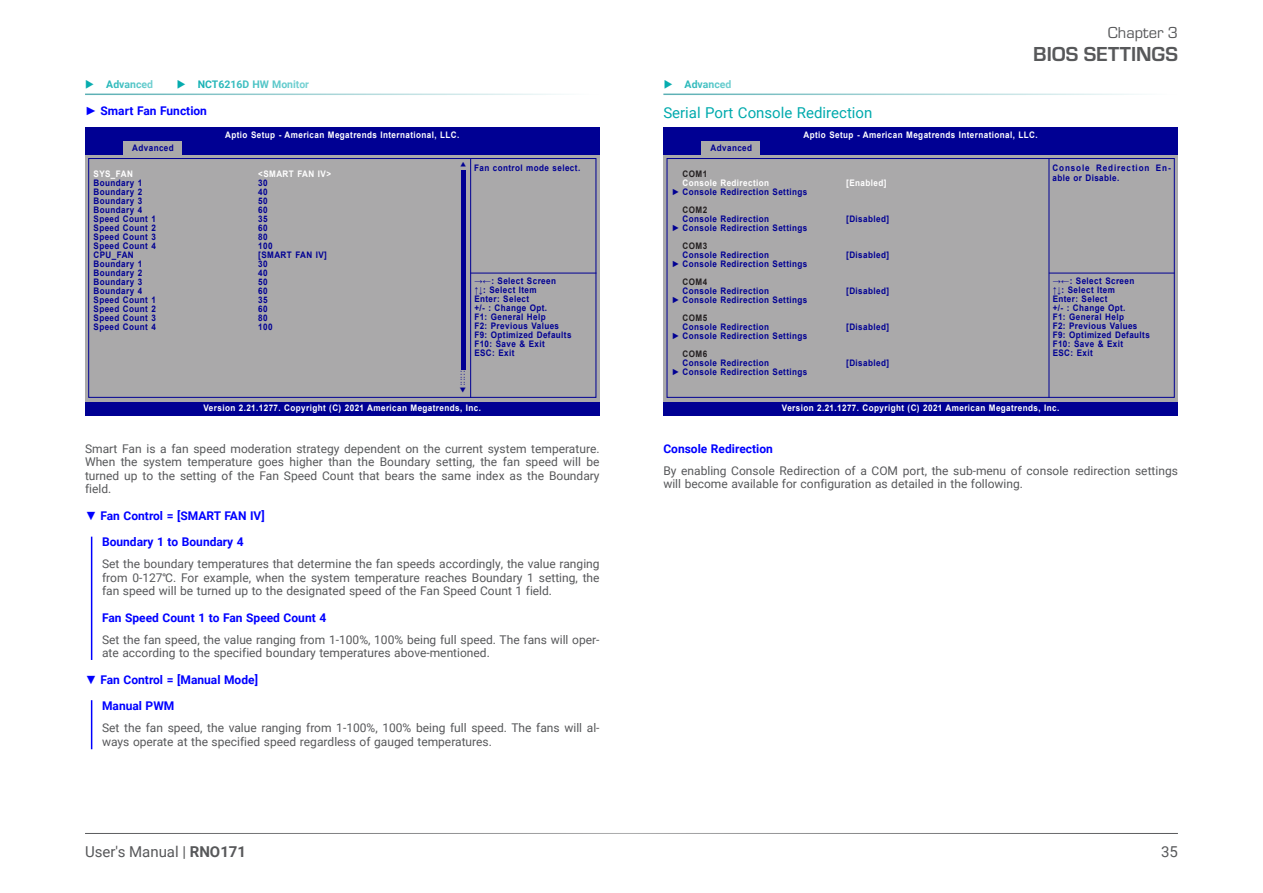
<style>
.page{position:relative;width:1263px;height:893px;background:#fff}
.page>*{position:absolute;margin:0;border:0;box-sizing:border-box;transform-origin:0 0}
.t1{font:700 21px "Eurostile";color:#57585a}
.t2{font:16.5px "Eurostile";color:#57585a}
.Heading_3{font:15px "Roboto";color:#00aaad}
.t3{font:15px "Roboto";color:#57585a}
.Body_Text{font:12px/13.5px "Roboto";color:#57585a}
.BIOS_Item{font:700 12px "Roboto";color:#00f}
.t4{font:700 10.5px "Roboto";color:#00aaad}
.t5{font:700 9px "Arial";letter-spacing:.05em;color:#000093;scale:.9 1}
.t6{font:700 9px "Arial";letter-spacing:.05em;color:#fff;scale:.9 1}
.t7{font:700 9px/9px "Arial";letter-spacing:.11em;color:#000093;scale:.9 1}
.t8{font:700 9px "Arial";letter-spacing:.05em;color:#231f20;scale:.9 1}
.t9{font:9px "Times New Roman";color:#000093}
.s1{font-family:"Tahoma"}
.s2{font-family:"Arial";font-weight:400}
.s3{font-weight:700}
</style>
<div class="page">
<hr style="left:85px;top:833px;width:1093px;height:1px;background:#57585a">
<div style="left:85px;top:141px;width:515px;height:264px;background:#aaa9aa"></div>
<div style="left:85px;top:128px;width:514px;height:13px;background:#000093"></div>
<div style="left:85px;top:141px;width:515px;height:14px;background:#000093"></div>
<div style="left:85px;top:402px;width:514px;height:13px;background:#000093"></div>
<div style="left:88px;top:158px;width:508px;height:240px;border:1px solid #000093"></div>
<hr style="left:470px;top:159px;width:1px;height:239px;background:#000093">
<hr style="left:470px;top:273px;width:126px;height:1px;background:#000093">
<div style="left:123px;top:141px;width:59px;height:14px;background:#aaa9aa"></div>
<div style="left:461px;top:170px;width:5px;height:200px;background:#000093"></div>
<hr style="left:85px;top:94px;width:515px;height:1px;background:#2e9aa0">
<hr style="left:91px;top:700px;width:1px;height:49px;background:#00f">
<hr style="left:91px;top:537px;width:1px;height:123px;background:#00f">
<div style="left:663px;top:141px;width:515px;height:264px;background:#aaa9aa"></div>
<div style="left:664px;top:128px;width:514px;height:13px;background:#000093"></div>
<div style="left:663px;top:141px;width:515px;height:14px;background:#000093"></div>
<div style="left:664px;top:402px;width:514px;height:13px;background:#000093"></div>
<div style="left:666px;top:158px;width:509px;height:240px;border:1px solid #000093"></div>
<hr style="left:1048px;top:159px;width:1px;height:239px;background:#000093">
<hr style="left:1049px;top:273px;width:126px;height:1px;background:#000093">
<div style="left:702px;top:141px;width:58px;height:14px;background:#aaa9aa"></div>
<hr style="left:663px;top:94px;width:515px;height:1px;background:#2e9aa0">
<p class="t2" style="left:1108px;top:22px;width:72px">Chapter 3</p>
<p class="t1" style="left:1033px;top:39px;width:146px">BIOS SETTINGS</p>
<p class="t4" style="left:106px;top:76px;width:48px">Advanced</p>
<p class="t4" style="left:198px;top:76px;width:113px">NCT6216D HW Monitor</p>
<p class="t4" style="left:685px;top:76px;width:48px">Advanced</p>
<p class="BIOS_Item" style="left:85px;top:102px;width:123px"><span class="s1">►</span> Smart Fan Function</p>
<p class="Heading_3" style="left:663px;top:102px;width:211px">Serial Port Console Redirection</p>
<p class="t6" style="left:225px;top:129px;width:262px">Aptio Setup - American Megatrends International, LLC.</p>
<p class="t6" style="left:804px;top:129px;width:262px">Aptio Setup - American Megatrends International, LLC.</p>
<p class="t5" style="left:132px;top:142px;width:48px">Advanced</p>
<p class="t5" style="left:711px;top:142px;width:48px">Advanced</p>
<p class="t6" style="left:94px;top:167px;width:45px">SYS_FAN</p>
<p class="t5" style="left:94px;top:176px;width:56px">Boundary 1</p>
<p class="t5" style="left:94px;top:185px;width:56px">Boundary 2</p>
<p class="t5" style="left:94px;top:194px;width:56px">Boundary 3</p>
<p class="t5" style="left:94px;top:203px;width:56px">Boundary 4</p>
<p class="t5" style="left:94px;top:212px;width:71px">Speed Count 1</p>
<p class="t5" style="left:94px;top:221px;width:71px">Speed Count 2</p>
<p class="t5" style="left:94px;top:230px;width:71px">Speed Count 3</p>
<p class="t5" style="left:94px;top:239px;width:71px">Speed Count 4</p>
<p class="t5" style="left:94px;top:248px;width:46px">CPU_FAN</p>
<p class="t5" style="left:94px;top:257px;width:56px">Boundary 1</p>
<p class="t5" style="left:94px;top:266px;width:56px">Boundary 2</p>
<p class="t5" style="left:94px;top:275px;width:56px">Boundary 3</p>
<p class="t5" style="left:94px;top:284px;width:56px">Boundary 4</p>
<p class="t5" style="left:94px;top:293px;width:71px">Speed Count 1</p>
<p class="t5" style="left:94px;top:302px;width:71px">Speed Count 2</p>
<p class="t5" style="left:94px;top:311px;width:71px">Speed Count 3</p>
<p class="t5" style="left:94px;top:320px;width:71px">Speed Count 4</p>
<p class="t6" style="left:258px;top:167px;width:82px">&lt;SMART FAN IV&gt;</p>
<p class="t5" style="left:258px;top:176px;width:12px">30</p>
<p class="t5" style="left:258px;top:185px;width:12px">40</p>
<p class="t5" style="left:258px;top:194px;width:12px">50</p>
<p class="t5" style="left:258px;top:203px;width:12px">60</p>
<p class="t5" style="left:258px;top:212px;width:12px">35</p>
<p class="t5" style="left:258px;top:221px;width:12px">60</p>
<p class="t5" style="left:258px;top:230px;width:12px">80</p>
<p class="t5" style="left:258px;top:239px;width:17px">100</p>
<p class="t5" style="left:258px;top:248px;width:78px">[SMART FAN IV]</p>
<p class="t5" style="left:258px;top:257px;width:12px">30</p>
<p class="t5" style="left:258px;top:266px;width:12px">40</p>
<p class="t5" style="left:258px;top:275px;width:12px">50</p>
<p class="t5" style="left:258px;top:284px;width:12px">60</p>
<p class="t5" style="left:258px;top:293px;width:12px">35</p>
<p class="t5" style="left:258px;top:302px;width:12px">60</p>
<p class="t5" style="left:258px;top:311px;width:12px">80</p>
<p class="t5" style="left:258px;top:320px;width:17px">100</p>
<p class="t5" style="left:474px;top:162px;width:119px">Fan control mode select.</p>
<p class="t9" style="left:470px;top:370px;width:17px;rotate:90deg">::::::</p>
<p class="t5" style="left:474px;top:275px;width:92px">→←: Select Screen</p>
<p class="t5" style="left:474px;top:284px;width:71px">↑↓: Select Item</p>
<p class="t5" style="left:474px;top:293px;width:62px">Enter: Select</p>
<p class="t5" style="left:474px;top:302px;width:82px">+/- : Change Opt.</p>
<p class="t5" style="left:474px;top:311px;width:81px">F1: General Help</p>
<p class="t5" style="left:474px;top:320px;width:96px">F2: Previous Values</p>
<p class="t5" style="left:474px;top:329px;width:109px">F9: Optimized Defaults</p>
<p class="t5" style="left:474px;top:338px;width:80px">F10: Save &amp; Exit</p>
<p class="t5" style="left:474px;top:347px;width:46px">ESC: Exit</p>
<p class="t8" style="left:682px;top:167px;width:29px">COM1</p>
<p class="t6" style="left:682px;top:176px;width:98px">Console Redirection</p>
<p class="t5" style="left:672px;top:185px;width:152px"><span class="s1">►</span> Console Redirection Settings</p>
<p class="t8" style="left:682px;top:203px;width:29px">COM2</p>
<p class="t5" style="left:682px;top:212px;width:98px">Console Redirection</p>
<p class="t5" style="left:672px;top:221px;width:152px"><span class="s1">►</span> Console Redirection Settings</p>
<p class="t8" style="left:682px;top:239px;width:29px">COM3</p>
<p class="t5" style="left:682px;top:248px;width:98px">Console Redirection</p>
<p class="t5" style="left:672px;top:257px;width:152px"><span class="s1">►</span> Console Redirection Settings</p>
<p class="t8" style="left:682px;top:275px;width:29px">COM4</p>
<p class="t5" style="left:682px;top:284px;width:98px">Console Redirection</p>
<p class="t5" style="left:672px;top:293px;width:152px"><span class="s1">►</span> Console Redirection Settings</p>
<p class="t8" style="left:682px;top:311px;width:29px">COM5</p>
<p class="t5" style="left:682px;top:320px;width:98px">Console Redirection</p>
<p class="t5" style="left:672px;top:329px;width:152px"><span class="s1">►</span> Console Redirection Settings</p>
<p class="t8" style="left:682px;top:347px;width:29px">COM6</p>
<p class="t5" style="left:682px;top:356px;width:98px">Console Redirection</p>
<p class="t5" style="left:672px;top:365px;width:152px"><span class="s1">►</span> Console Redirection Settings</p>
<p class="t6" style="left:846px;top:176px;width:46px">[Enabled]</p>
<p class="t5" style="left:846px;top:212px;width:49px">[Disabled]</p>
<p class="t5" style="left:846px;top:248px;width:49px">[Disabled]</p>
<p class="t5" style="left:846px;top:284px;width:49px">[Disabled]</p>
<p class="t5" style="left:846px;top:320px;width:49px">[Disabled]</p>
<p class="t5" style="left:846px;top:356px;width:49px">[Disabled]</p>
<p class="t7" style="left:1052px;top:164px;width:133px">Console Redirection En&shy;able or Disable.</p>
<p class="t5" style="left:1053px;top:275px;width:92px">→←: Select Screen</p>
<p class="t5" style="left:1053px;top:284px;width:71px">↑↓: Select Item</p>
<p class="t5" style="left:1053px;top:293px;width:62px">Enter: Select</p>
<p class="t5" style="left:1053px;top:302px;width:82px">+/- : Change Opt.</p>
<p class="t5" style="left:1053px;top:311px;width:81px">F1: General Help</p>
<p class="t5" style="left:1053px;top:320px;width:96px">F2: Previous Values</p>
<p class="t5" style="left:1053px;top:329px;width:109px">F9: Optimized Defaults</p>
<p class="t5" style="left:1053px;top:338px;width:80px">F10: Save &amp; Exit</p>
<p class="t5" style="left:1053px;top:347px;width:46px">ESC: Exit</p>
<p class="t6" style="left:204px;top:402px;width:310px">Version 2.21.1277. Copyright (C) 2021 American Megatrends, Inc.</p>
<p class="t6" style="left:782px;top:402px;width:310px">Version 2.21.1277. Copyright (C) 2021 American Megatrends, Inc.</p>
<p class="Body_Text" style="left:85px;top:441px;width:516px;text-align:justify">Smart Fan is a fan speed moderation strategy dependent on the current system temperature.<br>When the system temperature goes higher than the Boundary setting, the fan speed will be turned up to the setting of the Fan Speed Count that bears the same index as the Boundary field.</p>
<p class="BIOS_Item" style="left:85px;top:507px;width:181px"><span class="s2">▼</span> Fan Control = [SMART FAN IV]</p>
<p class="BIOS_Item" style="left:102px;top:533px;width:143px">Boundary 1 to Boundary 4</p>
<p class="Body_Text" style="left:102px;top:557px;width:499px;text-align:justify">Set the boundary temperatures that determine the fan speeds accordingly, the value ranging from 0-127℃. For example, when the system temperature reaches Boundary 1 setting, the fan speed will be turned up to the designated speed of the Fan Speed Count 1 field.</p>
<p class="BIOS_Item" style="left:102px;top:609px;width:226px">Fan Speed Count 1 to Fan Speed Count 4</p>
<p class="Body_Text" style="left:102px;top:632px;width:499px">Set the fan speed, the value ranging from 1-100%, 100% being full speed. The fans will oper&shy;ate according to the specified boundary temperatures above-mentioned.</p>
<p class="BIOS_Item" style="left:85px;top:671px;width:174px"><span class="s2">▼</span> Fan Control = [Manual Mode]</p>
<p class="BIOS_Item" style="left:102px;top:697px;width:74px">Manual PWM</p>
<p class="Body_Text" style="left:102px;top:721px;width:499px">Set the fan speed, the value ranging from 1-100%, 100% being full speed. The fans will al&shy;ways operate at the specified speed regardless of gauged temperatures.</p>
<p class="BIOS_Item" style="left:663px;top:440px;width:111px">Console Redirection</p>
<p class="Body_Text" style="left:663px;top:463px;width:516px">By enabling Console Redirection of a COM port, the sub-menu of console redirection settings will become available for configuration as detailed in the following.</p>
<p class="t3" style="left:85px;top:841px;width:163px">User's Manual | <span class="s3">RNO171</span></p>
<p class="t3" style="left:1161px;top:841px;width:18px">35</p>
</div>
